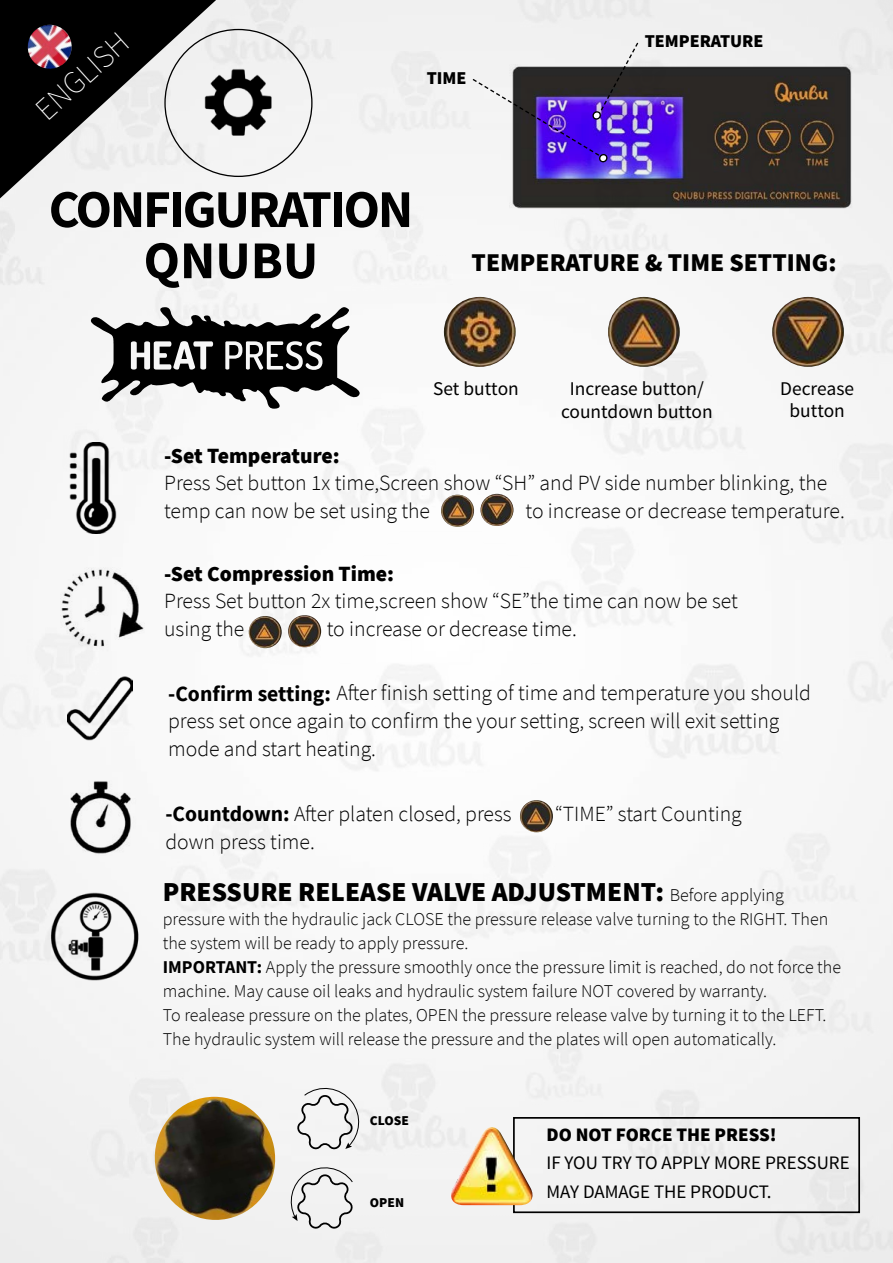
<style>
.page{position:relative;width:893px;height:1263px;background:#f6f6f6}
.page>*{position:absolute;margin:0;border:0;box-sizing:border-box;transform-origin:0 0}
.t1{font:700 53.25px/51.2px "Source Sans Pro";letter-spacing:-.04em;color:#000;text-align:center}
.t2{font:200 31.65px "Source Sans Pro";color:#fff}
.t3{font:900 27.3px "Source Sans Pro";color:#000}
.t4{font:900 25.5px "Source Sans Pro";color:#000}
.t5{font:300 21.6px/27.6px "Source Sans Pro";color:#000}
.t6{font:900 21.6px "Source Sans Pro";color:#000}
.t7{font:19.35px/23.2px "Source Sans Pro";color:#000;text-align:center}
.t8{font:19.05px/28.5px "Source Sans Pro";color:#000}
.t9{font:900 19.05px "Source Sans Pro";color:#000}
.t10{font:300 18px/24px "Source Sans Pro";color:#000}
.t11{font:900 18px "Source Sans Pro";color:#000}
.t12{font:900 13.5px "Source Sans Pro";color:#000}
.s1{font-weight:700}
.s2{font-weight:300;font-size:18px}
</style>
<div class="page">
<img style="left:480px;top:494px;width:33px;height:32px;border-radius:16px">
<img style="left:288px;top:615px;width:33px;height:32px;border-radius:16px">
<img style="left:441px;top:495px;width:33px;height:32px;border-radius:16px">
<img style="left:249px;top:616px;width:33px;height:32px;border-radius:16px">
<img style="left:520px;top:800px;width:33px;height:32px;border-radius:16px">
<img style="left:69px;top:442px;width:48px;height:91px">
<img style="left:68px;top:676px;width:65px;height:64px">
<img style="left:61px;top:569px;width:83px;height:78px">
<img style="left:70px;top:781px;width:61px;height:73px">
<img style="left:216px;top:68px;width:81px;height:91px">
<img style="left:444px;top:297px;width:72px;height:70px">
<img style="left:772px;top:297px;width:72px;height:70px">
<img style="left:608px;top:297px;width:72px;height:70px">
<svg style="left:0;top:0;width:216px;height:198px"></svg>
<img style="left:25px;top:25px;width:49px;height:46px">
<svg style="left:90px;top:307px;width:270px;height:102px"></svg>
<img style="left:512px;top:64px;width:343px;height:145px">
<svg style="left:472px;top:42px;width:167px;height:122px"></svg>
<div style="left:513px;top:1117px;width:347px;height:96px;border:2px solid #000"></div>
<img style="left:448px;top:1127px;width:85px;height:78px">
<img style="left:46px;top:892px;width:93px;height:89px">
<img style="left:149px;top:1097px;width:127px;height:128px">
<svg style="left:290px;top:1167px;width:63px;height:62px"></svg>
<svg style="left:297px;top:1087px;width:66px;height:63px"></svg>
<h2 class="t2" style="left:27px;top:99px;width:115px;rotate:-42deg">ENGLISH</h2>
<p class="t11" style="left:427px;top:66px;width:41px">TIME</p>
<p class="t11" style="left:645px;top:28px;width:120px">TEMPERATURE</p>
<h1 class="t1" style="left:49px;top:183px;width:366px">CONFIGURATION<br>QNUBU</h1>
<p class="t4" style="left:472px;top:244px;width:366px">TEMPERATURE &amp; TIME SETTING:</p>
<p class="t7" style="left:561px;top:377px;width:153px">Increase button/ countdown button</p>
<p class="t7" style="left:433px;top:378px;width:87px">Set button</p>
<p class="t7" style="left:780px;top:379px;width:75px;line-height:21.3px">Decrease button</p>
<p class="t6" style="left:164px;top:441px;width:177px">-Set Temperature:</p>
<p class="t5" style="left:164px;top:469px;width:665px">Press Set button 1x time,Screen show “SH” and PV side number blinking, the temp can now be set using the</p>
<p class="t5" style="left:525px;top:497px;width:321px">to increase or decrease temperature.</p>
<p class="t6" style="left:164px;top:558px;width:232px">-Set Compression Time:</p>
<p class="t5" style="left:164px;top:587px;width:575px">Press Set button 2x time,screen show “SE”the time can now be set using the</p>
<p class="t5" style="left:327px;top:615px;width:252px">to increase or decrease time.</p>
<p class="t5" style="left:168px;top:679px;width:644px"><span class="s1">-Confirm setting:</span> After finish setting of time and temperature you should press set once again to confirm the your setting, screen will exit setting mode and start heating.</p>
<p class="t5" style="left:165px;top:800px;width:348px"><span class="s1">-Countdown:</span> After platen closed, press</p>
<p class="t5" style="left:555px;top:800px;width:188px">“TIME” start Counting</p>
<p class="t5" style="left:165px;top:828px;width:151px">down press time.</p>
<p class="t3" style="left:163px;top:873px;width:622px">PRESSURE RELEASE VALVE ADJUSTMENT: <span class="s2">Before applying</span></p>
<p class="t10" style="left:163px;top:907px;width:680px">pressure with the hydraulic jack CLOSE the pressure release valve turning to the RIGHT. Then the system will be ready to apply pressure.<br><span class="s1">IMPORTANT:</span> Apply the pressure smoothly once the pressure limit is reached, do not force the machine. May cause oil leaks and hydraulic system failure NOT covered by warranty.<br>To realease pressure on the plates, OPEN the pressure release valve by turning it to the LEFT.<br>The hydraulic system will release the pressure and the plates will open automatically.</p>
<p class="t12" style="left:370px;top:1111px;width:40px">CLOSE</p>
<p class="t12" style="left:370px;top:1193px;width:36px">OPEN</p>
<p class="t9" style="left:546px;top:1121px;width:232px">DO NOT FORCE THE PRESS!</p>
<p class="t8" style="left:546px;top:1149px;width:305px">IF YOU TRY TO APPLY MORE PRESSURE<br>MAY DAMAGE THE PRODUCT.</p>
</div>
